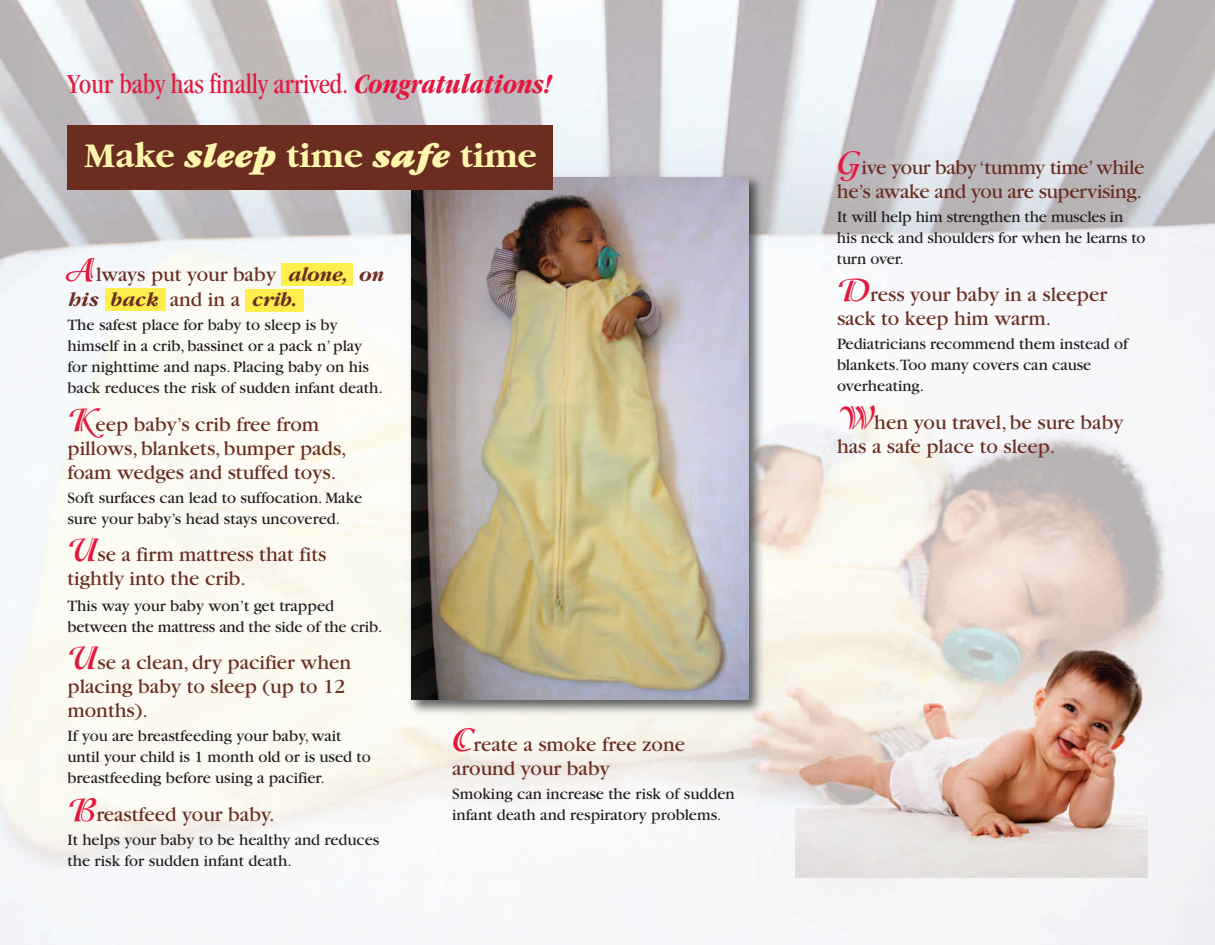
<style>
.page{position:relative;width:1215px;height:945px;background:#fff}
.page>*{position:absolute;margin:0;border:0;box-sizing:border-box;transform-origin:0 0}
.t1{font:700 36px "Garamond";color:#fff6ad}
.t2{font:condensed 28.5px "Garamond";letter-spacing:-.005em;color:#e4183e}
.t3{font:21px/24px "Garamond";color:#6a2d1f}
.t4{font:21px/24px "Garamond";letter-spacing:-.02em;color:#6a2d1f}
.t5{font:16.5px/21px "Garamond";color:#231f20}
.s1{font-weight:700;font-style:italic}
.s2{font-weight:900;font-style:italic}
.s3{font-family:"Isadora";font-weight:700;font-size:36px;color:#e4183e}
</style>
<div class="page">
<img style="left:0;top:0;width:1215px;height:945px">
<img style="left:795px;top:628px;width:353px;height:250px">
<img style="left:405px;top:170px;width:363px;height:549px">
<img style="left:412px;top:177px;width:336px;height:523px">
<div style="left:68px;top:125px;width:485px;height:65px;background:#6a2d1f"></div>
<div style="left:281px;top:264px;width:71px;height:22px;background:#ffef4e"></div>
<div style="left:245px;top:289px;width:59px;height:23px;background:#ffef4e"></div>
<div style="left:105px;top:289px;width:61px;height:22px;background:#ffef4e"></div>
<h2 class="t2" style="left:68px;top:73px;width:486px">Your baby has finally arrived. <span class="s1">Congratulations!</span></h2>
<h1 class="t1" style="left:85px;top:133px;width:453px">Make <span class="s2">sleep</span> time <span class="s2">safe</span> time</h1>
<p class="t3" style="left:68px;top:264px;width:317px;line-height:25.5px"><span class="s3">A</span>lways put your baby <span class="s1">alone, on his back</span> and in a <span class="s1">crib.</span></p>
<p class="t5" style="left:67px;top:316px;width:317px">The safest place for baby to sleep is by himself in a crib, bassinet or a pack n’play for nighttime and naps. Placing baby on his back reduces the risk of sudden infant death.</p>
<p class="t3" style="left:67px;top:414px;width:281px"><span class="s3">K</span>eep baby’s crib free from pillows, blankets, bumper pads, foam wedges and stuffed toys.</p>
<p class="t5" style="left:67px;top:489px;width:296px">Soft surfaces can lead to suffocation. Make sure your baby’s head stays uncovered.</p>
<p class="t3" style="left:68px;top:545px;width:260px"><span class="s3">U</span>se a firm mattress that fits tightly into the crib.</p>
<p class="t5" style="left:67px;top:597px;width:316px">This way your baby won’t get trapped between the mattress and the side of the crib.</p>
<p class="t3" style="left:67px;top:653px;width:285px"><span class="s3">U</span>se a clean, dry pacifier when placing baby to sleep (up to 12 months).</p>
<p class="t5" style="left:67px;top:727px;width:305px">If you are breastfeeding your baby, wait until your child is 1 month old or is used to breastfeeding before using a pacifier.</p>
<p class="t3" style="left:68px;top:804px;width:209px"><span class="s3">B</span>reastfeed your baby.</p>
<p class="t5" style="left:67px;top:831px;width:313px">It helps your baby to be healthy and reduces the risk for sudden infant death.</p>
<p class="t3" style="left:452px;top:735px;width:234px"><span class="s3">C</span>reate a smoke free zone around your baby</p>
<p class="t5" style="left:452px;top:785px;width:284px">Smoking can increase the risk of sudden infant death and respiratory problems.</p>
<p class="t4" style="left:837px;top:157px;width:309px"><span class="s3">G</span>ive your baby‘tummy time’while he’s awake and you are supervising.</p>
<p class="t5" style="left:837px;top:207px;width:310px">It will help him strengthen the muscles in his neck and shoulders for when he learns to turn over.</p>
<p class="t3" style="left:837px;top:284px;width:272px"><span class="s3">D</span>ress your baby in a sleeper sack to keep him warm.</p>
<p class="t5" style="left:837px;top:335px;width:293px">Pediatricians recommend them instead of blankets.Too many covers can cause overheating.</p>
<p class="t3" style="left:837px;top:412px;width:288px"><span class="s3">W</span>hen you travel, be sure baby has a safe place to sleep.</p>
</div>
